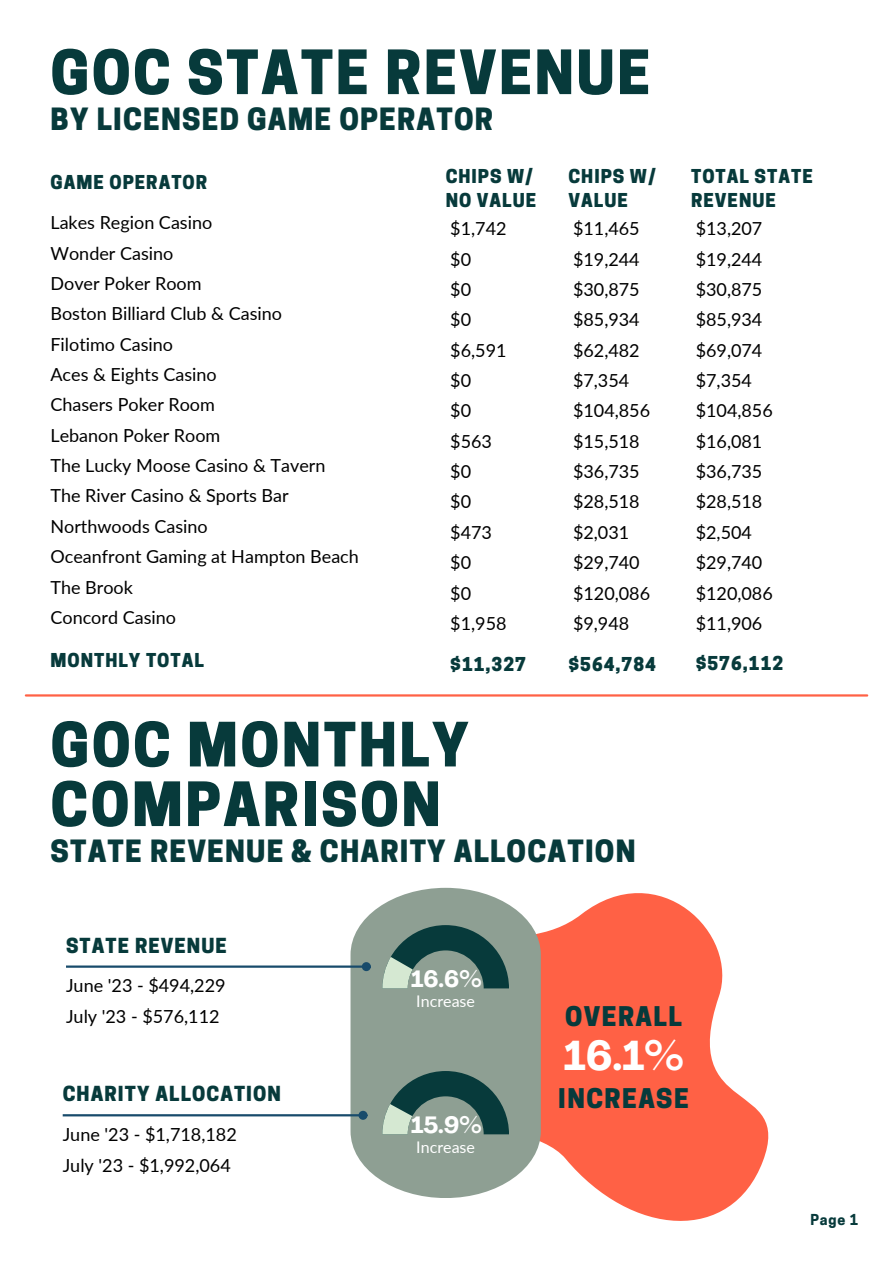
<style>
.page{position:relative;width:893px;height:1264px;background:#fff}
.page>*{position:absolute;margin:0;border:0;box-sizing:border-box;transform-origin:0 0}
.t1{font:800 57.3px "Cooper Hewitt";letter-spacing:.04em;color:#073a3b}
.t2{font:700 41.1px "Agrandir";color:#fff}
.t3{font:800 28.8px "Cooper Hewitt";letter-spacing:.04em;color:#073a3b}
.t4{font:800 25.5px "Cooper Hewitt";letter-spacing:.055em;color:#073a3b}
.t5{font:700 23.25px "Agrandir";color:#fff}
.t6{font:800 19.5px "Cooper Hewitt";letter-spacing:.055em;color:#073a3b}
.t7{font:18px "Lato";color:#000}
.t8{font:800 18px/24.8px "Cooper Hewitt";letter-spacing:.055em;color:#073a3b}
.t9{font:16.05px "Lato";color:#fff}
.t10{font:700 14.25px "Cooper Hewitt";color:#073a3b}
</style>
<div class="page">
<hr style="left:26px;top:694px;width:841px;height:2px;background:#ff6145">
<svg style="left:268px;top:893px;width:501px;height:328px;fill:#ff6145"></svg>
<svg style="left:350px;top:887px;width:190px;height:310px;background:#9caba0"></svg>
<hr style="left:66px;top:965px;width:296px;height:2px;background:#184b6b">
<div style="left:363px;top:963px;width:6px;height:7px;background:#184b6b;border-radius:50%"></div>
<div style="left:362px;top:962px;width:9px;height:9px;border:2px solid #184b6b;border-radius:50%"></div>
<svg style="left:382px;top:925px;width:127px;height:63px;background:#5b7a73"></svg>
<svg style="left:382px;top:1070px;width:127px;height:64px;background:#5b7a73"></svg>
<hr style="left:63px;top:1114px;width:296px;height:2px;background:#184b6b">
<div style="left:359px;top:1111px;width:7px;height:7px;background:#184b6b;border-radius:50%"></div>
<div style="left:358px;top:1110px;width:9px;height:9px;border:2px solid #184b6b;border-radius:50%"></div>
<p class="t1" style="left:50px;top:51px;width:601px">GOC STATE REVENUE</p>
<p class="t3" style="left:50px;top:108px;width:444px">BY LICENSED GAME OPERATOR</p>
<p class="t8" style="left:568px;top:166px;width:89px">CHIPS W/<br>VALUE</p>
<p class="t7" style="left:573px;top:217px;width:68px">$11,465</p>
<p class="t7" style="left:573px;top:248px;width:68px">$19,244</p>
<p class="t7" style="left:573px;top:278px;width:68px">$30,875</p>
<p class="t7" style="left:573px;top:308px;width:68px">$85,934</p>
<p class="t7" style="left:573px;top:339px;width:68px">$62,482</p>
<p class="t7" style="left:573px;top:369px;width:58px">$7,354</p>
<p class="t7" style="left:573px;top:399px;width:79px">$104,856</p>
<p class="t7" style="left:573px;top:430px;width:68px">$15,518</p>
<p class="t7" style="left:573px;top:460px;width:68px">$36,735</p>
<p class="t7" style="left:573px;top:490px;width:68px">$28,518</p>
<p class="t7" style="left:573px;top:521px;width:58px">$2,031</p>
<p class="t7" style="left:573px;top:551px;width:68px">$29,740</p>
<p class="t7" style="left:573px;top:582px;width:79px">$120,086</p>
<p class="t7" style="left:573px;top:612px;width:58px">$9,948</p>
<p class="t8" style="left:568px;top:654px;width:89px">$564,784</p>
<p class="t8" style="left:51px;top:172px;width:158px">GAME OPERATOR</p>
<p class="t8" style="left:445px;top:166px;width:89px">CHIPS W/</p>
<p class="t8" style="left:445px;top:190px;width:92px">NO VALUE</p>
<p class="t7" style="left:50px;top:211px;width:163px">Lakes Region Casino</p>
<p class="t7" style="left:50px;top:242px;width:124px">Wonder Casino</p>
<p class="t7" style="left:50px;top:272px;width:153px">Dover Poker Room</p>
<p class="t7" style="left:50px;top:302px;width:233px">Boston Billiard Club &amp; Casino</p>
<p class="t7" style="left:50px;top:333px;width:124px">Filotimo Casino</p>
<p class="t7" style="left:50px;top:363px;width:168px">Aces &amp; Eights Casino</p>
<p class="t7" style="left:50px;top:393px;width:166px">Chasers Poker Room</p>
<p class="t7" style="left:50px;top:424px;width:171px">Lebanon Poker Room</p>
<p class="t7" style="left:50px;top:454px;width:276px">The Lucky Moose Casino &amp; Tavern</p>
<p class="t7" style="left:50px;top:484px;width:240px">The River Casino &amp; Sports Bar</p>
<p class="t7" style="left:50px;top:515px;width:159px">Northwoods Casino</p>
<p class="t7" style="left:50px;top:545px;width:310px">Oceanfront Gaming at Hampton Beach</p>
<p class="t7" style="left:50px;top:575px;width:84px">The Brook</p>
<p class="t7" style="left:50px;top:606px;width:127px">Concord Casino</p>
<p class="t7" style="left:450px;top:217px;width:58px">$1,742</p>
<p class="t7" style="left:450px;top:248px;width:22px">$0</p>
<p class="t7" style="left:450px;top:278px;width:22px">$0</p>
<p class="t7" style="left:450px;top:308px;width:22px">$0</p>
<p class="t7" style="left:450px;top:339px;width:58px">$6,591</p>
<p class="t7" style="left:450px;top:369px;width:22px">$0</p>
<p class="t7" style="left:450px;top:399px;width:22px">$0</p>
<p class="t7" style="left:450px;top:430px;width:43px">$563</p>
<p class="t7" style="left:450px;top:460px;width:22px">$0</p>
<p class="t7" style="left:450px;top:490px;width:22px">$0</p>
<p class="t7" style="left:450px;top:521px;width:43px">$473</p>
<p class="t7" style="left:450px;top:551px;width:22px">$0</p>
<p class="t7" style="left:450px;top:582px;width:22px">$0</p>
<p class="t7" style="left:450px;top:612px;width:58px">$1,958</p>
<p class="t8" style="left:50px;top:650px;width:155px">MONTHLY TOTAL</p>
<p class="t8" style="left:450px;top:654px;width:77px">$11,327</p>
<p class="t1" style="left:50px;top:723px;width:419px">GOC MONTHLY</p>
<p class="t1" style="left:50px;top:783px;width:392px">COMPARISON</p>
<p class="t3" style="left:50px;top:840px;width:586px">STATE REVENUE &amp; CHARITY ALLOCATION</p>
<p class="t6" style="left:66px;top:938px;width:162px">STATE REVENUE</p>
<p class="t8" style="left:691px;top:166px;width:123px">TOTAL STATE<br>REVENUE</p>
<p class="t7" style="left:695px;top:217px;width:68px">$13,207</p>
<p class="t7" style="left:695px;top:248px;width:68px">$19,244</p>
<p class="t7" style="left:695px;top:278px;width:68px">$30,875</p>
<p class="t7" style="left:695px;top:308px;width:68px">$85,934</p>
<p class="t7" style="left:695px;top:339px;width:68px">$69,074</p>
<p class="t7" style="left:695px;top:369px;width:58px">$7,354</p>
<p class="t7" style="left:695px;top:399px;width:79px">$104,856</p>
<p class="t7" style="left:695px;top:430px;width:68px">$16,081</p>
<p class="t7" style="left:695px;top:460px;width:68px">$36,735</p>
<p class="t7" style="left:695px;top:490px;width:68px">$28,518</p>
<p class="t7" style="left:695px;top:521px;width:58px">$2,504</p>
<p class="t7" style="left:695px;top:551px;width:68px">$29,740</p>
<p class="t7" style="left:695px;top:582px;width:79px">$120,086</p>
<p class="t7" style="left:695px;top:612px;width:68px">$11,906</p>
<p class="t8" style="left:695px;top:653px;width:89px">$576,112</p>
<p class="t7" style="left:66px;top:974px;width:161px">June '23 - $494,229</p>
<p class="t7" style="left:66px;top:1005px;width:155px">July '23 - $576,112</p>
<p class="t6" style="left:63px;top:1086px;width:220px">CHARITY ALLOCATION</p>
<p class="t7" style="left:63px;top:1122px;width:176px">June '23 - $1,718,182</p>
<p class="t7" style="left:63px;top:1154px;width:170px">July '23 - $1,992,064</p>
<p class="t5" style="left:411px;top:969px;width:72px">16.6%</p>
<p class="t9" style="left:416px;top:991px;width:60px">Increase</p>
<p class="t5" style="left:411px;top:1115px;width:72px">15.9%</p>
<p class="t9" style="left:416px;top:1137px;width:60px">Increase</p>
<p class="t4" style="left:565px;top:1007px;width:118px">OVERALL</p>
<p class="t2" style="left:564px;top:1039px;width:121px">16.1%</p>
<p class="t4" style="left:558px;top:1088px;width:132px">INCREASE</p>
<p class="t10" style="left:810px;top:1214px;width:50px">Page 1</p>
</div>
